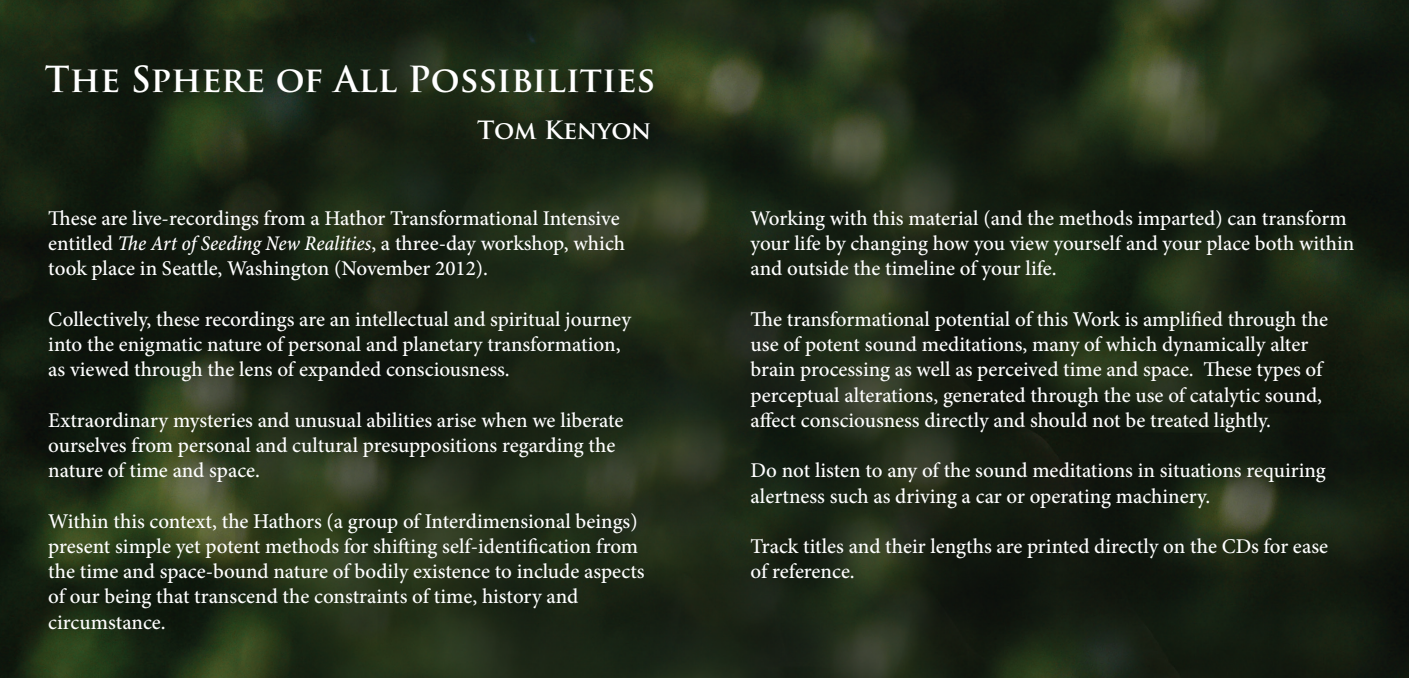
<style>
.page{position:relative;width:1409px;height:678px;background:#fff}
.page>*{position:absolute;margin:0;border:0;box-sizing:border-box;transform-origin:0 0}
.t1{font:700 35px "Trajan Pro";color:#fff}
.t2{font:700 24.5px "Trajan Pro";letter-spacing:-.015em;color:#fff}
.t3{font:500 21px/25.2px "Minion Pro";color:#fff}
.s1{font-family:"Minion Pro Medium Cn It Capt";font-weight:400}
</style>
<div class="page">
<img style="left:0;top:1px;width:1408px;height:676px">
<p class="t1" style="left:45px;top:58px;width:612px">The Sphere of All Possibilities</p>
<p class="t2" style="left:477px;top:114px;width:176px">Tom Kenyon</p>
<p class="t3" style="left:48px;top:206px;width:578px">These are live-recordings from a Hathor Transformational Intensive entitled <span class="s1">The Art of Seeding New Realities</span>, a three-day workshop, which took place in Seattle, Washington (November 2012).</p>
<p class="t3" style="left:48px;top:306px;width:584px">Collectively, these recordings are an intellectual and spiritual journey into the enigmatic nature of personal and planetary transformation, as viewed through the lens of expanded consciousness.</p>
<p class="t3" style="left:48px;top:407px;width:576px">Extraordinary mysteries and unusual abilities arise when we liberate ourselves from personal and cultural presuppositions regarding the nature of time and space.</p>
<p class="t3" style="left:48px;top:508px;width:598px">Within this context, the Hathors (a group of Interdimensional beings) present simple yet potent methods for shifting self-identification from the time and space-bound nature of bodily existence to include aspects of our being that transcend the constraints of time, history and circumstance.</p>
<p class="t3" style="left:750px;top:206px;width:605px">Working with this material (and the methods imparted) can transform your life by changing how you view yourself and your place both within and outside the timeline of your life.</p>
<p class="t3" style="left:750px;top:306px;width:579px">The transformational potential of this Work is amplified through the use of potent sound meditations, many of which dynamically alter brain processing as well as perceived time and space. These types of perceptual alterations, generated through the use of catalytic sound, affect consciousness directly and should not be treated lightly.</p>
<p class="t3" style="left:750px;top:458px;width:576px">Do not listen to any of the sound meditations in situations requiring alertness such as driving a car or operating machinery.</p>
<p class="t3" style="left:750px;top:533px;width:579px">Track titles and their lengths are printed directly on the CDs for ease of reference.</p>
</div>
